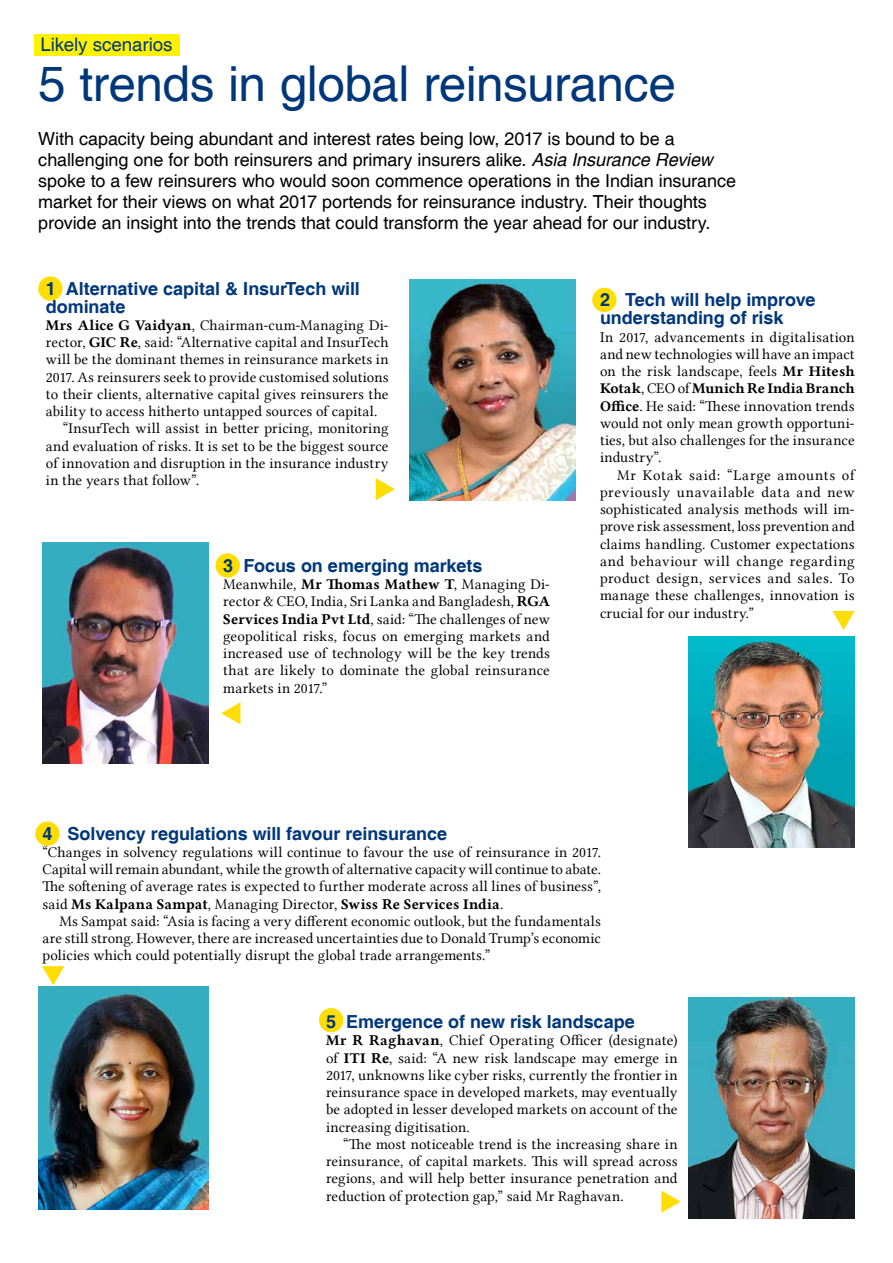
<style>
.page{position:relative;width:893px;height:1263px;background:#fff}
.page>*{position:absolute;margin:0;border:0;box-sizing:border-box;transform-origin:0 0}
.t1{font:49.5px "Helvetica";letter-spacing:-.01em;color:#00377b}
.t2{font:18.75px "Helvetica";letter-spacing:-.005em;color:#00377b}
.t3{font:18px/21px "Helvetica";letter-spacing:-.005em;color:#000}
.t4{font:700 18px/18px "Helvetica";letter-spacing:-.005em;color:#00377b}
.t5{font:15px/17.2px "Lin Libertine";letter-spacing:.01em;color:#000;text-align:justify}
.t6{font:15px "Lin Libertine B";letter-spacing:.005em;color:#000}
.s1{font-style:italic}
.s2{font-family:"Lin Libertine B"}
.s3{font-family:"Lin Libertine"}
</style>
<div class="page">
<div style="left:319px;top:1008px;width:24px;height:24px;background:#fd0;border-radius:50%"></div>
<div style="left:35px;top:821px;width:25px;height:25px;background:#fd0;border-radius:50%"></div>
<div style="left:34px;top:34px;width:146px;height:21px;background:#fff200"></div>
<img style="left:689px;top:998px;width:166px;height:221px">
<div style="left:38px;top:276px;width:25px;height:25px;background:#fd0;border-radius:50%"></div>
<img style="left:410px;top:279px;width:165px;height:221px">
<svg style="left:376px;top:478px;width:19px;height:22px"></svg>
<svg style="left:832px;top:611px;width:23px;height:19px"></svg>
<div style="left:215px;top:553px;width:25px;height:25px;background:#fd0;border-radius:50%"></div>
<img style="left:43px;top:542px;width:165px;height:221px">
<svg style="left:221px;top:702px;width:19px;height:22px"></svg>
<svg style="left:661px;top:1190px;width:20px;height:23px"></svg>
<div style="left:592px;top:288px;width:24px;height:24px;background:#fd0;border-radius:50%"></div>
<img style="left:689px;top:636px;width:166px;height:212px">
<img style="left:38px;top:986px;width:170px;height:224px">
<svg style="left:42px;top:966px;width:22px;height:19px"></svg>
<p class="t2" style="left:41px;top:34px;width:133px">Likely scenarios</p>
<h1 class="t1" style="left:38px;top:55px;width:639px">5 trends in global reinsurance</h1>
<p class="t3" style="left:38px;top:129px;width:699px">With capacity being abundant and interest rates being low, 2017 is bound to be a challenging one for both reinsurers and primary insurers alike. <span class="s1">Asia Insurance Review </span>spoke to a few reinsurers who would soon commence operations in the Indian insurance market for their views on what 2017 portends for reinsurance industry. Their thoughts provide an insight into the trends that could transform the year ahead for our industry.</p>
<p class="t4" style="left:46px;top:280px;width:316px">1 Alternative capital &amp; InsurTech will dominate</p>
<p class="t5" style="left:46px;top:316px;width:344px"><span class="s2">Mrs Alice G Vaidyan</span>, Chairman-cum-Managing Di-</p>
<p class="t5" style="left:46px;top:334px;width:344px">rector, <span class="s2">GIC Re</span>, said: “Alternative capital and InsurTech</p>
<p class="t5" style="left:46px;top:351px;width:344px">will be the dominant themes in reinsurance markets in</p>
<p class="t5" style="left:46px;top:368px;width:344px">2017. As reinsurers seek to provide customised solutions</p>
<p class="t5" style="left:46px;top:385px;width:344px">to their clients, alternative capital gives reinsurers the</p>
<p class="t5" style="left:46px;top:403px;width:333px">ability to access hitherto untapped sources of capital.</p>
<p class="t5" style="left:63px;top:420px;width:327px">“InsurTech will assist in better pricing, monitoring</p>
<p class="t5" style="left:46px;top:437px;width:344px">and evaluation of risks. It is set to be the biggest source</p>
<p class="t5" style="left:46px;top:454px;width:344px">of innovation and disruption in the insurance industry</p>
<p class="t5" style="left:46px;top:472px;width:155px">in the years that follow”.</p>
<p class="t4" style="left:223px;top:557px;width:261px">3 Focus on emerging markets</p>
<p class="t5" style="left:223px;top:576px;width:328px">Meanwhile, <span class="s2">Mr Thomas Mathew T</span>, Managing Di&shy;rector &amp; CEO, India, Sri Lanka and Bangladesh, <span class="s2">RGA Services India Pvt Ltd</span>, said: “The challenges of new geopolitical risks, focus on emerging markets and increased use of technology will be the key trends that are likely to dominate the global reinsurance markets in 2017.”</p>
<p class="t4" style="left:600px;top:292px;width:217px">2 Tech will help improve understanding of risk</p>
<p class="t5" style="left:600px;top:328px;width:256px">In 2017, advancements in digitalisation and new technologies will have an impact on the risk landscape, feels <span class="s2">Mr Hitesh</span></p>
<p class="t6" style="left:600px;top:378px;width:256px">Kotak<span class="s3">, CEO of</span> Munich Re India Branch</p>
<p class="t5" style="left:600px;top:397px;width:256px"><span class="s2">Office</span>. He said: “These innovation trends would not only mean growth opportuni&shy;ties, but also challenges for the insurance industry”.</p>
<p class="t5" style="left:600px;top:466px;width:256px;text-indent:17px">Mr Kotak said: “Large amounts of previously unavailable data and new sophisticated analysis methods will im&shy;prove risk assessment, loss prevention and claims handling. Customer expectations and behaviour will change regarding product design, services and sales. To manage these challenges, innovation is crucial for our industry.”</p>
<p class="t4" style="left:43px;top:825px;width:406px">4 Solvency regulations will favour reinsurance</p>
<p class="t5" style="left:43px;top:843px;width:560px">“Changes in solvency regulations will continue to favour the use of reinsurance in 2017.<br>Capital will remain abundant, while the growth of alternative capacity will continue to abate.<br>The softening of average rates is expected to further moderate across all lines of business”,</p>
<p class="t6" style="left:43px;top:893px;width:462px"><span class="s3">said</span> Ms Kalpana Sampat<span class="s3">, Managing Director,</span> Swiss Re Services India<span class="s3">.</span></p>
<p class="t5" style="left:43px;top:912px;width:560px;text-indent:17px">Ms Sampat said: “Asia is facing a very different economic outlook, but the fundamentals are still strong. However, there are increased uncertainties due to Donald Trump’s economic policies which could potentially disrupt the global trade arrangements.”</p>
<p class="t4" style="left:326px;top:1013px;width:310px">5 Emergence of new risk landscape</p>
<p class="t5" style="left:326px;top:1032px;width:353px"><span class="s2">Mr R Raghavan</span>, Chief Operating Officer (designate) of <span class="s2">ITI Re</span>, said: “A new risk landscape may emerge in 2017, unknowns like cyber risks, currently the frontier in reinsurance space in developed markets, may eventually be adopted in lesser developed markets on account of the increasing digitisation.</p>
<p class="t5" style="left:326px;top:1135px;width:353px;text-indent:17px">“The most noticeable trend is the increasing share in reinsurance, of capital markets. This will spread across regions, and will help better insurance penetration and reduction of protection gap,” said Mr Raghavan.</p>
</div>
